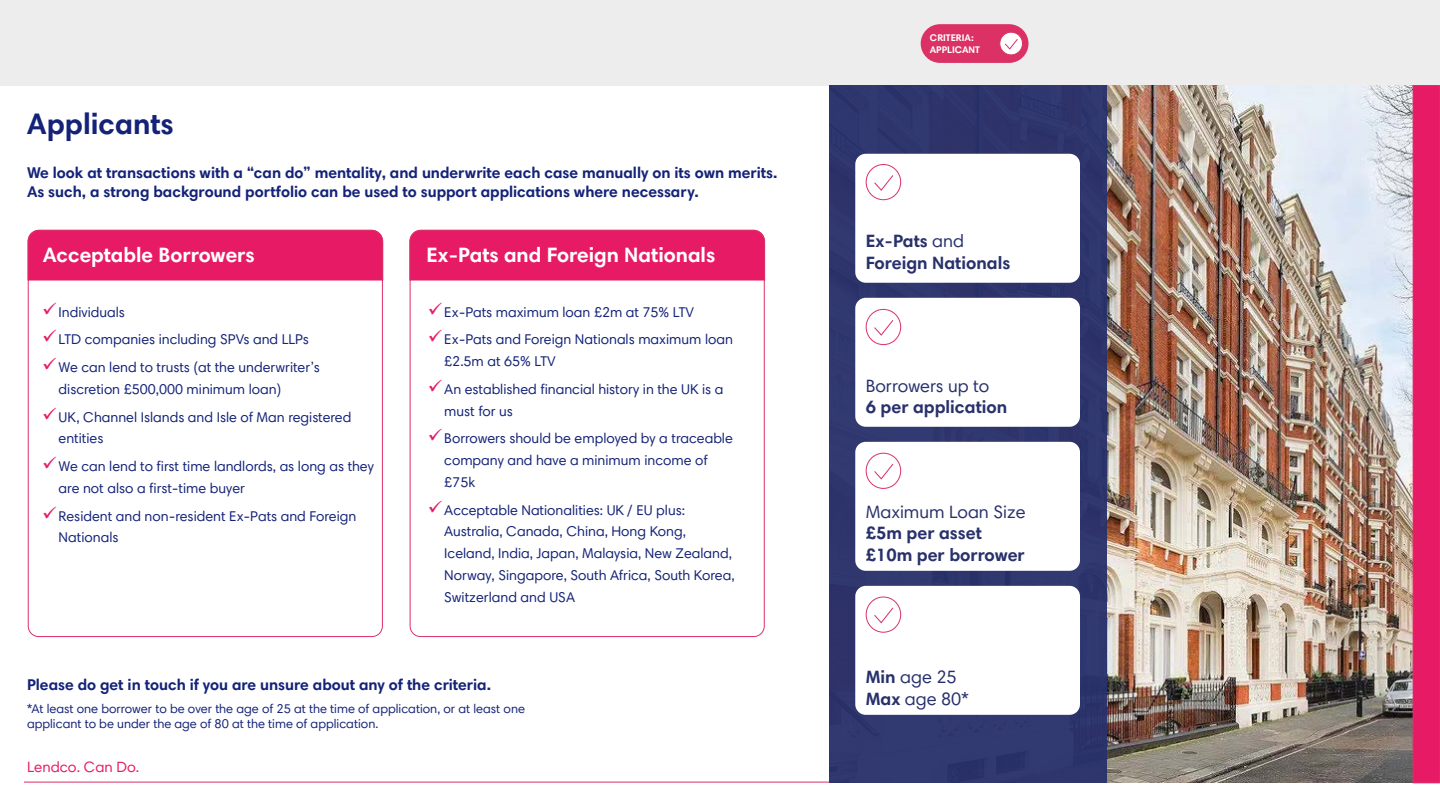
<style>
.page{position:relative;width:1440px;height:810px;background:#fff}
.page>*{position:absolute;margin:0;border:0;box-sizing:border-box;transform-origin:0 0}
.t1{font:700 30px "Harmonia Sans Pro Cyr";color:#142378}
.t2{font:700 21px "Harmonia Sans Pro Cyr";color:#fff}
.t3{font:700 18px/21.6px "Harmonia Sans Pro Cyr";color:#28316c}
.t4{font:18px/21.6px "Harmonia Sans Pro Cyr";color:#28316c}
.t5{font:700 15.75px/18.9px "Harmonia Sans Pro Cyr";color:#142378}
.t6{font:15px "Harmonia Sans Pro Cyr";color:#e71a65}
.t7{font:14.25px/27.8px "Harmonia Sans Pro Cyr";color:#142378}
.t8{font:12.75px/15.3px "Harmonia Sans Pro Cyr";color:#142378}
.t9{font:700 9.75px/11.6px "Harmonia Sans Pro Cyr";color:#fff}
.s1{font-weight:400}
.s2{font-weight:700}
</style>
<div class="page">
<div style="left:28px;top:230px;width:355px;height:51px;background:#e71a65"></div>
<div style="left:410px;top:230px;width:355px;height:51px;background:#e71a65"></div>
<hr style="left:24px;top:782px;width:1387px;height:1px;background:#db3165">
<div style="left:0;top:0;width:1440px;height:85px;background:#ededed"></div>
<img style="left:1107px;top:86px;width:306px;height:697px">
<div style="left:1413px;top:86px;width:27px;height:697px;background:#e71a65"></div>
<div style="left:1413px;top:85px;width:27px;height:698px;border:1px solid #db3165"></div>
<div style="left:829px;top:86px;width:278px;height:697px;background:#2f376e"></div>
<div style="left:855px;top:154px;width:225px;height:129px;background:#fff;border-radius:10px"></div>
<div style="left:855px;top:442px;width:225px;height:129px;background:#fff;border-radius:10px"></div>
<div style="left:855px;top:298px;width:225px;height:129px;background:#fff;border-radius:10px"></div>
<div style="left:855px;top:586px;width:225px;height:129px;background:#fff;border-radius:10px"></div>
<div style="left:866px;top:164px;width:35px;height:36px;border:1px solid #db3165;border-radius:50%"></div>
<svg style="left:874px;top:175px;width:20px;height:16px"></svg>
<div style="left:866px;top:453px;width:35px;height:36px;border:1px solid #db3165;border-radius:50%"></div>
<svg style="left:874px;top:463px;width:20px;height:17px"></svg>
<div style="left:866px;top:309px;width:35px;height:36px;border:1px solid #db3165;border-radius:50%"></div>
<svg style="left:874px;top:320px;width:20px;height:16px"></svg>
<div style="left:866px;top:597px;width:35px;height:36px;border:1px solid #db3165;border-radius:50%"></div>
<svg style="left:874px;top:607px;width:20px;height:17px"></svg>
<div style="left:921px;top:24px;width:108px;height:39px;background:#db3165;border-radius:19px"></div>
<div style="left:1000px;top:32px;width:23px;height:23px;background:#fff;border-radius:50%"></div>
<div style="left:1000px;top:32px;width:23px;height:23px;border:1px solid #db3165;border-radius:50%"></div>
<svg style="left:1005px;top:39px;width:13px;height:10px"></svg>
<h1 class="t1" style="left:27px;top:105px;width:148px">Applicants</h1>
<p class="t5" style="left:27px;top:163px;width:752px">We look at transactions with a “can do” mentality, and underwrite each case manually on its own merits.<br>As such, a strong background portfolio can be used to support applications where necessary.</p>
<h2 class="t2" style="left:43px;top:242px;width:213px">Acceptable Borrowers</h2>
<h2 class="t2" style="left:426px;top:242px;width:290px">Ex-Pats and Foreign Nationals</h2>
<p class="t7" style="left:59px;top:298px;width:263px">Individuals<br>LTD companies including SPVs and LLPs<br>We can lend to trusts (at the underwriter’s</p>
<p class="t7" style="left:59px;top:375px;width:294px">discretion £500,000 minimum loan)<br>UK, Channel Islands and Isle of Man registered</p>
<p class="t7" style="left:59px;top:425px;width:317px">entities<br>We can lend to first time landlords, as long as they</p>
<p class="t7" style="left:59px;top:474px;width:299px">are not also a first-time buyer<br>Resident and non-resident Ex-Pats and Foreign</p>
<p class="t7" style="left:59px;top:524px;width:61px">Nationals</p>
<p class="t7" style="left:444px;top:298px;width:290px">Ex-Pats maximum loan £2m at 75% LTV<br>Ex-Pats and Foreign Nationals maximum loan</p>
<p class="t7" style="left:444px;top:347px;width:281px">£2.5m at 65% LTV<br>An established financial history in the UK is a</p>
<p class="t7" style="left:444px;top:397px;width:290px">must for us<br>Borrowers should be employed by a traceable</p>
<p class="t7" style="left:444px;top:449px;width:265px;line-height:21.8px">company and have a minimum income of £75k</p>
<p class="t7" style="left:444px;top:499px;width:292px;line-height:21.8px">Acceptable Nationalities: UK / EU plus:<br>Australia, Canada, China, Hong Kong, Iceland, India, Japan, Malaysia, New Zealand, Norway, Singapore, South Africa, South Korea, Switzerland and USA</p>
<p class="t5" style="left:27px;top:675px;width:466px">Please do get in touch if you are unsure about any of the criteria.</p>
<p class="t8" style="left:27px;top:700px;width:500px">*At least one borrower to be over the age of 25 at the time of application, or at least one applicant to be under the age of 80 at the time of application.</p>
<p class="t6" style="left:27px;top:757px;width:114px">Lendco. Can Do.</p>
<p class="t9" style="left:930px;top:32px;width:51px">CRITERIA:<br>APPLICANT</p>
<p class="t3" style="left:866px;top:230px;width:146px">Ex-Pats <span class="s1">and<br></span>Foreign Nationals</p>
<p class="t4" style="left:866px;top:375px;width:125px">Borrowers up to</p>
<p class="t3" style="left:866px;top:396px;width:143px">6 per application</p>
<p class="t4" style="left:866px;top:501px;width:161px">Maximum Loan Size</p>
<p class="t3" style="left:866px;top:522px;width:161px">£5m per asset £10m per borrower</p>
<p class="t4" style="left:866px;top:666px;width:104px"><span class="s2">Min</span> age 25<br><span class="s2">Max</span> age 80*</p>
</div>
